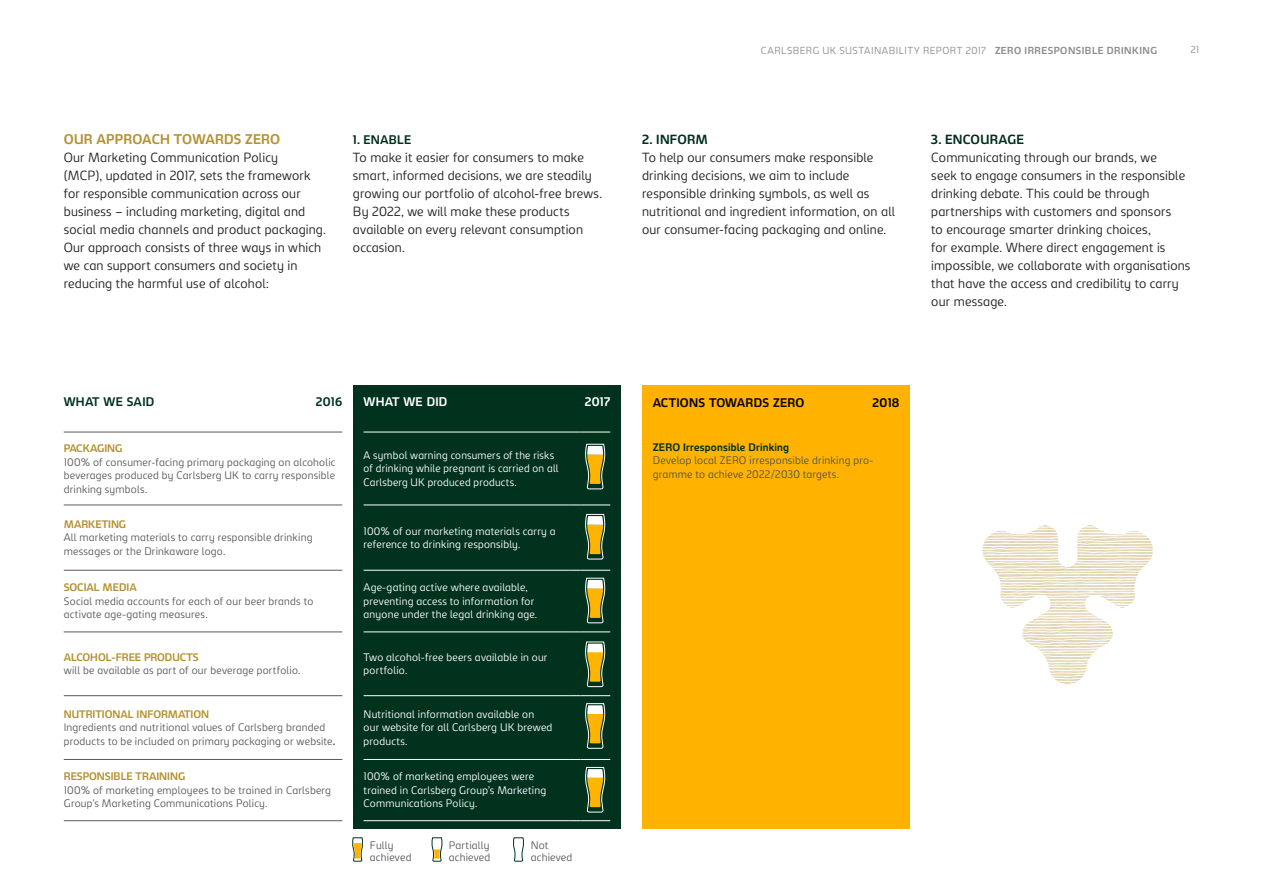
<style>
.page{position:relative;width:1263px;height:893px;background:#fff}
.page>*{position:absolute;margin:0;border:0;box-sizing:border-box;transform-origin:0 0}
.t1{font:700 13.5px "Carlsberg Sans";letter-spacing:.01em;color:#b49132}
.t2{font:300 12.75px/18px "Carlsberg Sans";letter-spacing:.01em;color:#231f20}
.t3{font:700 12.75px "Carlsberg Sans";letter-spacing:.02em;color:#002f1b}
.t4{font:700 12.75px "Carlsberg Sans";letter-spacing:.015em;color:#002f1d}
.t5{font:700 12px "Carlsberg Sans";letter-spacing:.025em;color:#030102}
.t6{font:700 12px "Carlsberg Sans";letter-spacing:.025em;color:#00321e}
.t7{font:700 12px "Carlsberg Sans";letter-spacing:.025em;color:#fff}
.t8{font:700 12px "Carlsberg Sans";letter-spacing:.015em;color:#002f1b}
.t9{font:700 12px "Carlsberg Sans";color:#000003}
.t10{font:300 10.5px/13.5px "Carlsberg Sans";letter-spacing:.02em;color:#5a5a5a}
.t11{font:300 10.5px/13.5px "Carlsberg Sans";letter-spacing:.02em;color:#fff}
.t12{font:700 10.5px "Carlsberg Sans";color:#b49132}
.t13{font:300 10.5px/13.5px "Carlsberg Sans";letter-spacing:.02em;color:#515456}
.t14{font:700 10.5px "Carlsberg Sans";letter-spacing:.02em;color:#002f1b}
.t15{font:300 9.75px "Carlsberg Sans";letter-spacing:.04em;color:#8f8d8e}
.t16{font:300 9.75px "Carlsberg Sans";color:#8d8d8d}
.s1{font-weight:700}
</style>
<div class="page">
<div style="left:642px;top:385px;width:268px;height:444px;background:#ffb300"></div>
<div style="left:353px;top:385px;width:268px;height:444px;background:#00321e"></div>
<hr style="left:64px;top:432px;width:278px;height:1px;background:#5a5a5a">
<hr style="left:64px;top:505px;width:278px;height:1px;background:#5a5a5a">
<hr style="left:64px;top:570px;width:278px;height:1px;background:#5a5a5a">
<hr style="left:64px;top:631px;width:278px;height:1px;background:#5a5a5a">
<hr style="left:64px;top:695px;width:278px;height:1px;background:#5a5a5a">
<hr style="left:64px;top:759px;width:278px;height:1px;background:#5a5a5a">
<hr style="left:64px;top:820px;width:278px;height:1px;background:#5a5a5a">
<hr style="left:364px;top:432px;width:206px;height:1px;background:#fff">
<hr style="left:580px;top:432px;width:30px;height:1px;background:#fff">
<hr style="left:364px;top:505px;width:206px;height:1px;background:#fff">
<hr style="left:580px;top:505px;width:30px;height:1px;background:#fff">
<hr style="left:364px;top:570px;width:206px;height:1px;background:#fff">
<hr style="left:580px;top:570px;width:30px;height:1px;background:#fff">
<hr style="left:364px;top:631px;width:206px;height:1px;background:#fff">
<hr style="left:580px;top:631px;width:30px;height:1px;background:#fff">
<hr style="left:364px;top:695px;width:206px;height:1px;background:#fff">
<hr style="left:580px;top:695px;width:30px;height:1px;background:#fff">
<hr style="left:364px;top:759px;width:206px;height:1px;background:#fff">
<hr style="left:580px;top:759px;width:30px;height:1px;background:#fff">
<hr style="left:364px;top:820px;width:206px;height:1px;background:#fff">
<hr style="left:580px;top:820px;width:30px;height:1px;background:#fff">
<svg style="left:352px;top:838px;width:11px;height:23px"></svg>
<svg style="left:432px;top:838px;width:10px;height:23px"></svg>
<svg style="left:513px;top:838px;width:11px;height:23px"></svg>
<svg style="left:585px;top:578px;width:21px;height:46px"></svg>
<svg style="left:585px;top:641px;width:21px;height:46px"></svg>
<svg style="left:585px;top:703px;width:21px;height:46px"></svg>
<svg style="left:585px;top:767px;width:21px;height:46px"></svg>
<svg style="left:585px;top:444px;width:21px;height:46px"></svg>
<svg style="left:585px;top:514px;width:21px;height:46px"></svg>
<svg style="left:982px;top:525px;width:171px;height:160px"></svg>
<p class="t1" style="left:64px;top:131px;width:218px">OUR APPROACH TOWARDS ZERO</p>
<p class="t2" style="left:64px;top:149px;width:264px">Our Marketing Communication Policy<br>(MCP), updated in 2017, sets the framework for responsible communication across our business – including marketing, digital and social media channels and product packaging.<br>Our approach consists of three ways in which we can support consumers and society in reducing the harmful use of alcohol:</p>
<p class="t8" style="left:353px;top:133px;width:60px">1. ENABLE</p>
<p class="t2" style="left:353px;top:149px;width:251px">To make it easier for consumers to make smart, informed decisions, we are steadily growing our portfolio of alcohol-free brews.<br>By 2022, we will make these products available on every relevant consumption occasion.</p>
<p class="t15" style="left:761px;top:45px;width:398px">CARLSBERG UK SUSTAINABILITY REPORT 2017 <span class="s1">ZERO IRRESPONSIBLE DRINKING</span></p>
<p class="t16" style="left:1191px;top:44px;width:10px">21</p>
<p class="t4" style="left:642px;top:132px;width:67px">2. INFORM</p>
<p class="t2" style="left:642px;top:149px;width:255px">To help our consumers make responsible drinking decisions, we aim to include responsible drinking symbols, as well as nutritional and ingredient information, on all our consumer-facing packaging and online.</p>
<p class="t3" style="left:931px;top:132px;width:94px">3. ENCOURAGE</p>
<p class="t2" style="left:931px;top:149px;width:261px">Communicating through our brands, we<br>seek to engage consumers in the responsible drinking debate. This could be through partnerships with customers and sponsors<br>to encourage smarter drinking choices,<br>for example. Where direct engagement is impossible, we collaborate with organisations that have the access and credibility to carry our message.</p>
<p class="t6" style="left:64px;top:395px;width:92px">WHAT WE SAID</p>
<p class="t6" style="left:316px;top:395px;width:28px">2016</p>
<p class="t7" style="left:364px;top:395px;width:85px">WHAT WE DID</p>
<p class="t7" style="left:585px;top:395px;width:27px">2017</p>
<p class="t9" style="left:872px;top:396px;width:28px">2018</p>
<p class="t5" style="left:653px;top:396px;width:153px">ACTIONS TOWARDS ZERO</p>
<p class="t14" style="left:653px;top:441px;width:138px">ZERO Irresponsible Drinking</p>
<p class="t13" style="left:653px;top:454px;width:222px">Develop local ZERO irresponsible drinking pro&shy;gramme to achieve 2022/2030 targets.</p>
<p class="t12" style="left:64px;top:442px;width:60px">PACKAGING</p>
<p class="t10" style="left:64px;top:455px;width:273px;text-align:justify">100% of consumer-facing primary packaging on alcoholic beverages produced by Carlsberg UK to carry responsible drinking symbols.</p>
<p class="t11" style="left:364px;top:448px;width:196px">A symbol warning consumers of the risks of drinking while pregnant is carried on all<br>Carlsberg UK produced products.</p>
<p class="t12" style="left:64px;top:518px;width:64px">MARKETING</p>
<p class="t10" style="left:64px;top:531px;width:250px">All marketing materials to carry responsible drinking messages or the Drinkaware logo.</p>
<p class="t11" style="left:364px;top:524px;width:194px">100% of our marketing materials carry a reference to drinking responsibly.</p>
<p class="t12" style="left:64px;top:582px;width:74px">SOCIAL MEDIA</p>
<p class="t10" style="left:64px;top:595px;width:251px">Social media accounts for each of our beer brands to activate age-gating measures.</p>
<p class="t11" style="left:364px;top:581px;width:175px">Age-gating active where available, preventing access to information for anyone under the legal drinking age.</p>
<p class="t12" style="left:64px;top:651px;width:136px">ALCOHOL-FREE PRODUCTS</p>
<p class="t10" style="left:64px;top:664px;width:238px">will be available as part of our beverage portfolio.</p>
<p class="t11" style="left:364px;top:650px;width:185px">Two alcohol-free beers available in our portfolio.</p>
<p class="t12" style="left:64px;top:708px;width:147px">NUTRITIONAL INFORMATION</p>
<p class="t10" style="left:64px;top:721px;width:273px">Ingredients and nutritional values of Carlsberg branded products to be included on primary packaging or website<span class="s1">.</span></p>
<p class="t11" style="left:364px;top:708px;width:190px">Nutritional information available on our website for all Carlsberg UK brewed products.</p>
<p class="t12" style="left:64px;top:771px;width:123px">RESPONSIBLE TRAINING</p>
<p class="t10" style="left:64px;top:784px;width:269px">100% of marketing employees to be trained in Carlsberg<br>Group’s Marketing Communications Policy.</p>
<p class="t11" style="left:364px;top:770px;width:184px">100% of marketing employees were trained in Carlsberg Group’s Marketing<br>Communications Policy.</p>
<p class="t10" style="left:449px;top:839px;width:43px;line-height:12px">Partially achieved</p>
<p class="t10" style="left:370px;top:839px;width:43px;line-height:12px">Fully achieved</p>
<p class="t10" style="left:531px;top:839px;width:43px;line-height:12px">Not achieved</p>
</div>
